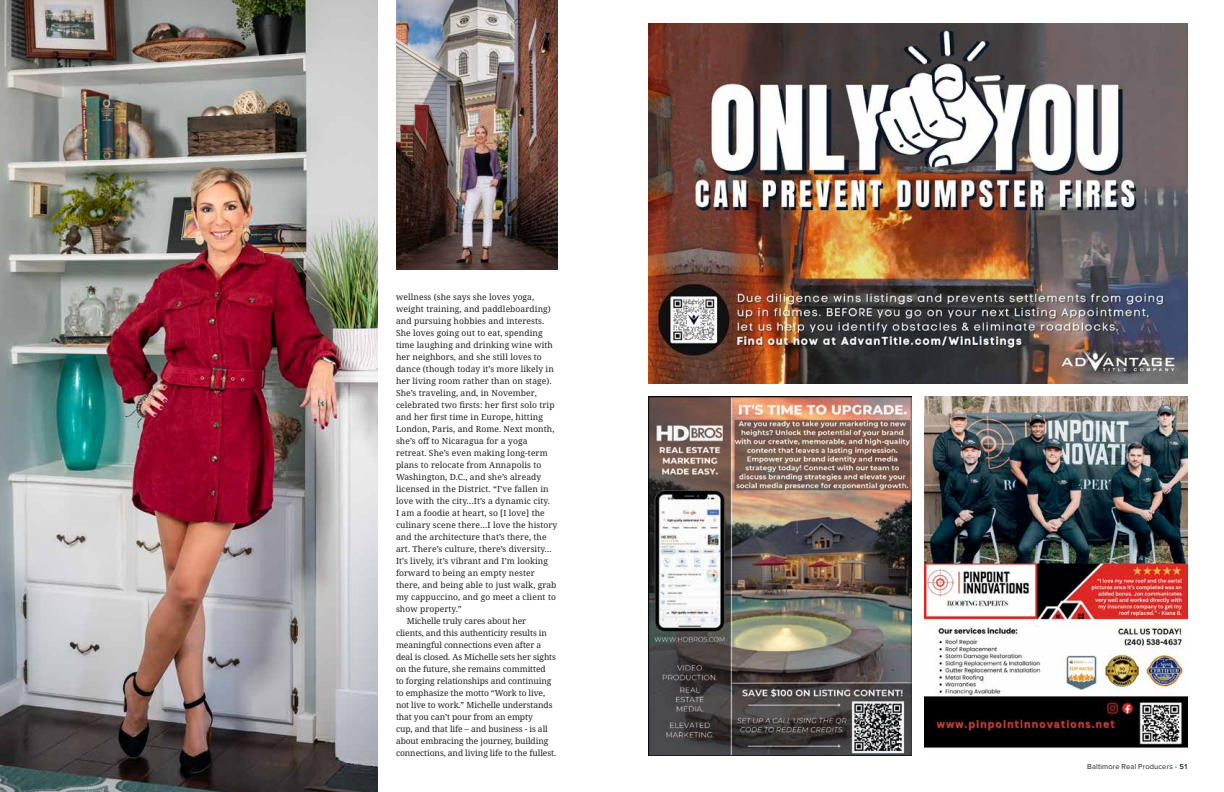
<style>
.page{position:relative;width:1224px;height:792px;background:#fff}
.page>*{position:absolute;margin:0;border:0;box-sizing:border-box;transform-origin:0 0}
.t1{font:8.5px "Avrile Serif";letter-spacing:.01em;color:#231f20}
.t2{font:8.5px "Avrile Serif";letter-spacing:-.01em;color:#231f20}
.t3{font:7.5px "Proxima Nova";letter-spacing:.02em;color:#231f20}
.s1{color:#19a8e0}
.s2{font-weight:600}
</style>
<div class="page">
<img style="left:0;top:0;width:378px;height:792px">
<img style="left:396px;top:0;width:162px;height:269px">
<img style="left:648px;top:396px;width:264px;height:360px">
<img style="left:648px;top:24px;width:540px;height:360px">
<img style="left:925px;top:396px;width:263px;height:352px">
<p class="t1" style="left:396px;top:291px;width:140px">wellness (she says she loves yoga,</p>
<p class="t1" style="left:396px;top:303px;width:156px">weight training, and paddleboarding)</p>
<p class="t1" style="left:396px;top:315px;width:150px">and pursuing hobbies and interests.</p>
<p class="t1" style="left:396px;top:327px;width:148px">She loves going out to eat, spending</p>
<p class="t1" style="left:396px;top:339px;width:159px">time laughing and drinking wine with</p>
<p class="t1" style="left:396px;top:351px;width:147px">her neighbors, and she still loves to</p>
<p class="t1" style="left:396px;top:363px;width:159px">dance (though today it’s more likely in</p>
<p class="t1" style="left:396px;top:375px;width:157px">her living room rather than on stage).</p>
<p class="t1" style="left:396px;top:387px;width:142px">She’s traveling, and, in November,</p>
<p class="t1" style="left:396px;top:399px;width:160px">celebrated two firsts: her first solo trip</p>
<p class="t1" style="left:396px;top:411px;width:148px">and her first time in Europe, hitting</p>
<p class="t1" style="left:396px;top:423px;width:160px">London, Paris, and Rome. Next month,</p>
<p class="t1" style="left:396px;top:435px;width:133px">she’s off to Nicaragua for a yoga</p>
<p class="t1" style="left:396px;top:447px;width:153px">retreat. She’s even making long-term</p>
<p class="t1" style="left:396px;top:459px;width:147px">plans to relocate from Annapolis to</p>
<p class="t1" style="left:396px;top:471px;width:147px">Washington, D.C., and she’s already</p>
<p class="t1" style="left:396px;top:483px;width:154px">licensed in the District. “I’ve fallen in</p>
<p class="t1" style="left:396px;top:495px;width:155px">love with the city…It’s a dynamic city.</p>
<p class="t1" style="left:396px;top:507px;width:150px">I am a foodie at heart, so [I love] the</p>
<p class="t1" style="left:396px;top:519px;width:163px">culinary scene there…I love the history</p>
<p class="t1" style="left:396px;top:531px;width:152px">and the architecture that’s there, the</p>
<p class="t1" style="left:396px;top:543px;width:157px">art. There’s culture, there’s diversity…</p>
<p class="t1" style="left:396px;top:555px;width:154px">It’s lively, it’s vibrant and I’m looking</p>
<p class="t1" style="left:396px;top:567px;width:140px">forward to being an empty nester</p>
<p class="t1" style="left:396px;top:579px;width:162px">there, and being able to just walk, grab</p>
<p class="t1" style="left:396px;top:591px;width:162px">my cappuccino, and go meet a client to</p>
<p class="t1" style="left:396px;top:603px;width:67px">show property.”</p>
<p class="t2" style="left:407px;top:615px;width:121px">Michelle truly cares about her</p>
<p class="t2" style="left:396px;top:627px;width:153px">clients, and this authenticity results in</p>
<p class="t2" style="left:396px;top:639px;width:147px">meaningful connections even after a</p>
<p class="t2" style="left:396px;top:651px;width:162px">deal is closed. As Michelle sets her sights</p>
<p class="t2" style="left:396px;top:663px;width:151px">on the future, she remains committed</p>
<p class="t2" style="left:396px;top:675px;width:157px">to forging relationships and continuing</p>
<p class="t2" style="left:396px;top:687px;width:151px">to emphasize the motto “Work to live,</p>
<p class="t2" style="left:396px;top:699px;width:158px">not live to work.” Michelle understands</p>
<p class="t2" style="left:396px;top:711px;width:138px">that you can’t pour from an empty</p>
<p class="t2" style="left:396px;top:723px;width:153px">cup, and that life – and business - is all</p>
<p class="t2" style="left:396px;top:735px;width:154px">about embracing the journey, building</p>
<p class="t2" style="left:396px;top:747px;width:162px">connections, and living life to the fullest.</p>
<p class="t3" style="left:1087px;top:762px;width:102px">Baltimore Real Producers <span class="s1">•</span> <span class="s2">51</span></p>
</div>
